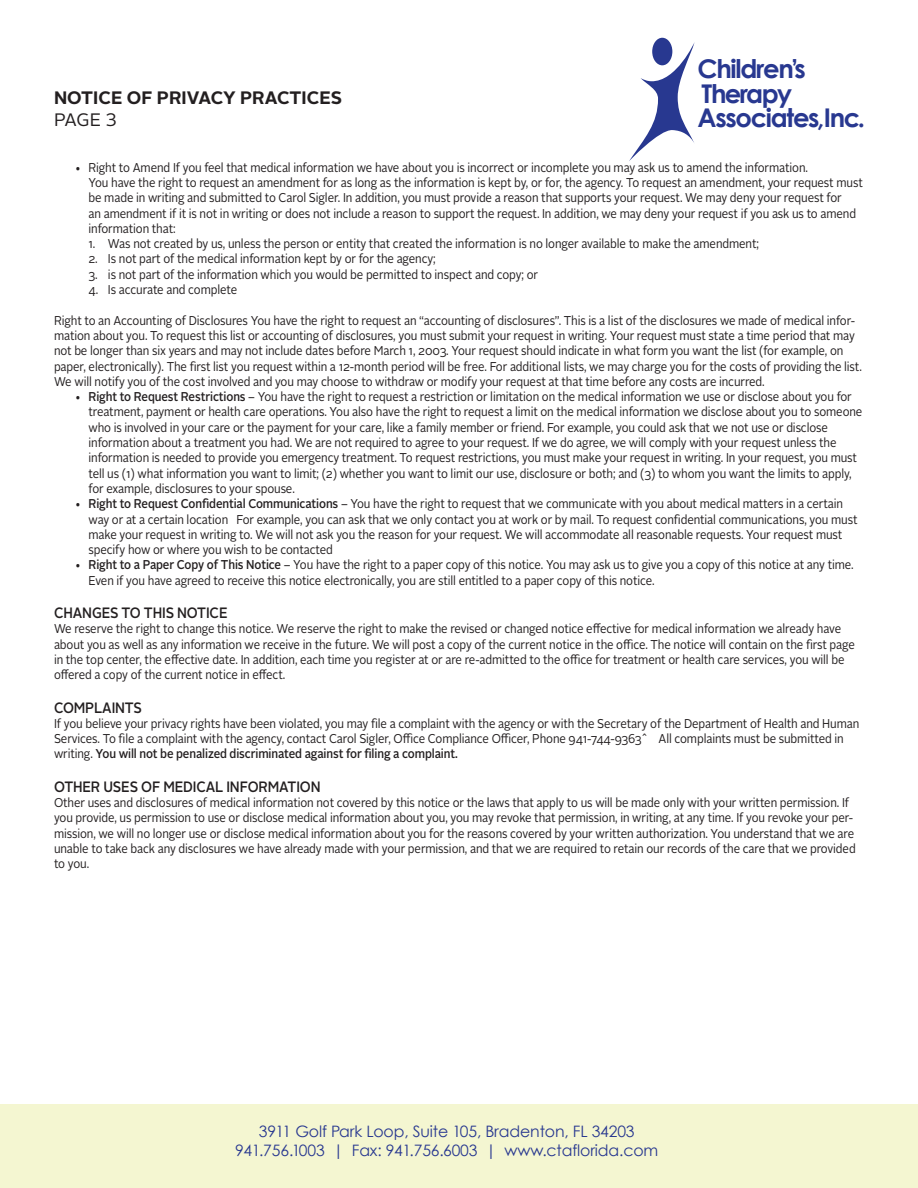
<style>
.page{position:relative;width:918px;height:1188px;background:#fff}
.page>*{position:absolute;margin:0;border:0;box-sizing:border-box;transform-origin:0 0}
.t1{font:700 25.8px/24.5px "Century Gothic";letter-spacing:-.05em;color:#283890}
.t2{font:700 18px "Alright Sans";color:#231f20}
.t3{font:18px "Alright Sans";color:#231f20}
.t4{font:15.75px/19.5px "Century Gothic";letter-spacing:-.01em;color:#283890;text-align:center}
.t5{font:500 15px "Alright Sans";letter-spacing:-.01em;color:#231f20;scale:.9 1}
.t6{font:12.75px/15.3px "Alright Sans";letter-spacing:-.01em;color:#231f20;scale:.9 1}
.s1{font-weight:500}
</style>
<div class="page">
<div style="left:1px;top:1104px;width:917px;height:84px;background:#f4f6d1"></div>
<svg style="left:629px;top:42px;width:66px;height:119px"></svg>
<div style="left:652px;top:38px;width:20px;height:27px;background:#283890;border-radius:50%"></div>
<p class="t2" style="left:54px;top:85px;width:290px">NOTICE OF PRIVACY PRACTICES</p>
<p class="t3" style="left:54px;top:108px;width:64px">PAGE 3</p>
<h1 class="t1" style="left:698px;top:56px;width:169px">Children’s<br>Therapy<br>Associates,Inc.</h1>
<p class="t6" style="left:75px;top:160px;width:816px">• Right to Amend If you feel that medical information we have about you is incorrect or incomplete you may ask us to amend the information.</p>
<p class="t6" style="left:88px;top:175px;width:862px">You have the right to request an amendment for as long as the information is kept by, or for, the agency. To request an amendment, your request must be made in writing and submitted to Carol Sigler. In addition, you must provide a reason that supports your request. We may deny your request for<br>an amendment if it is not in writing or does not include a reason to support the request. In addition, we may deny your request if you ask us to amend information that:</p>
<p class="t6" style="left:88px;top:236px;width:746px">1. Was not created by us, unless the person or entity that created the information is no longer available to make the amendment;</p>
<p class="t6" style="left:88px;top:252px;width:387px">2. Is not part of the medical information kept by or for the agency;</p>
<p class="t6" style="left:88px;top:267px;width:501px">3. is not part of the information which you would be permitted to inspect and copy; or</p>
<p class="t6" style="left:88px;top:282px;width:167px">4. Is accurate and complete</p>
<p class="t6" style="left:54px;top:313px;width:899px">Right to an Accounting of Disclosures You have the right to request an “accounting of disclosures”. This is a list of the disclosures we made of medical infor&shy;mation about you. To request this list or accounting of disclosures, you must submit your request in writing. Your request must state a time period that may not be longer than six years and may not include dates before March 1, 2003. Your request should indicate in what form you want the list (for example, on paper, electronically). The first list you request within a 12-month period will be free. For additional lists, we may charge you for the costs of providing the list.<br>We will notify you of the cost involved and you may choose to withdraw or modify your request at that time before any costs are incurred.</p>
<p class="t6" style="left:88px;top:389px;width:861px;text-indent:-14px">• <span class="s1">Right to Request Restrictions</span> – You have the right to request a restriction or limitation on the medical information we use or disclose about you for treatment, payment or health care operations. You also have the right to request a limit on the medical information we disclose about you to someone who is involved in your care or the payment for your care, like a family member or friend. For example, you could ask that we not use or disclose information about a treatment you had. We are not required to agree to your request. If we do agree, we will comply with your request unless the information is needed to provide you emergency treatment. To request restrictions, you must make your request in writing. In your request, you must tell us (1) what information you want to limit; (2) whether you want to limit our use, disclosure or both; and (3) to whom you want the limits to apply, for example, disclosures to your spouse.</p>
<p class="t6" style="left:88px;top:496px;width:856px;text-indent:-14px">• <span class="s1">Right to Request Confidential Communications</span> – You have the right to request that we communicate with you about medical matters in a certain way or at a certain location For example, you can ask that we only contact you at work or by mail. To request confidential communications, you must make your request in writing to. We will not ask you the reason for your request. We will accommodate all reasonable requests. Your request must specify how or where you wish to be contacted</p>
<p class="t6" style="left:88px;top:558px;width:852px;text-indent:-14px">• <span class="s1">Right to a Paper Copy of This Notice</span> – You have the right to a paper copy of this notice. You may ask us to give you a copy of this notice at any time.<br>Even if you have agreed to receive this notice electronically, you are still entitled to a paper copy of this notice.</p>
<p class="t5" style="left:54px;top:602px;width:194px">CHANGES TO THIS NOTICE</p>
<p class="t6" style="left:54px;top:622px;width:891px">We reserve the right to change this notice. We reserve the right to make the revised or changed notice effective for medical information we already have about you as well as any information we receive in the future. We will post a copy of the current notice in the office. The notice will contain on the first page in the top center, the effective date. In addition, each time you register at or are re-admitted to the office for treatment or health care services, you will be offered a copy of the current notice in effect.</p>
<p class="t5" style="left:54px;top:697px;width:99px">COMPLAINTS</p>
<p class="t6" style="left:54px;top:716px;width:896px">If you believe your privacy rights have been violated, you may file a complaint with the agency or with the Secretary of the Department of Health and Human<br>Services. To file a complaint with the agency, contact Carol Sigler, Office Compliance Officer, Phone 941-744-9363^ All complaints must be submitted in writing. <span class="s1">You will not be penalized discriminated against for filing a complaint.</span></p>
<p class="t5" style="left:54px;top:776px;width:298px">OTHER USES OF MEDICAL INFORMATION</p>
<p class="t6" style="left:54px;top:795px;width:892px">Other uses and disclosures of medical information not covered by this notice or the laws that apply to us will be made only with your written permission. If you provide, us permission to use or disclose medical information about you, you may revoke that permission, in writing, at any time. If you revoke your per&shy;mission, we will no longer use or disclose medical information about you for the reasons covered by your written authorization. You understand that we are unable to take back any disclosures we have already made with your permission, and that we are required to retain our records of the care that we provided to you.</p>
<p class="t4" style="left:235px;top:1121px;width:425px">3911 Golf Park Loop, Suite 105, Bradenton, FL 34203<br>941.756.1003 | Fax: 941.756.6003 | www.ctaflorida.com</p>
</div>
